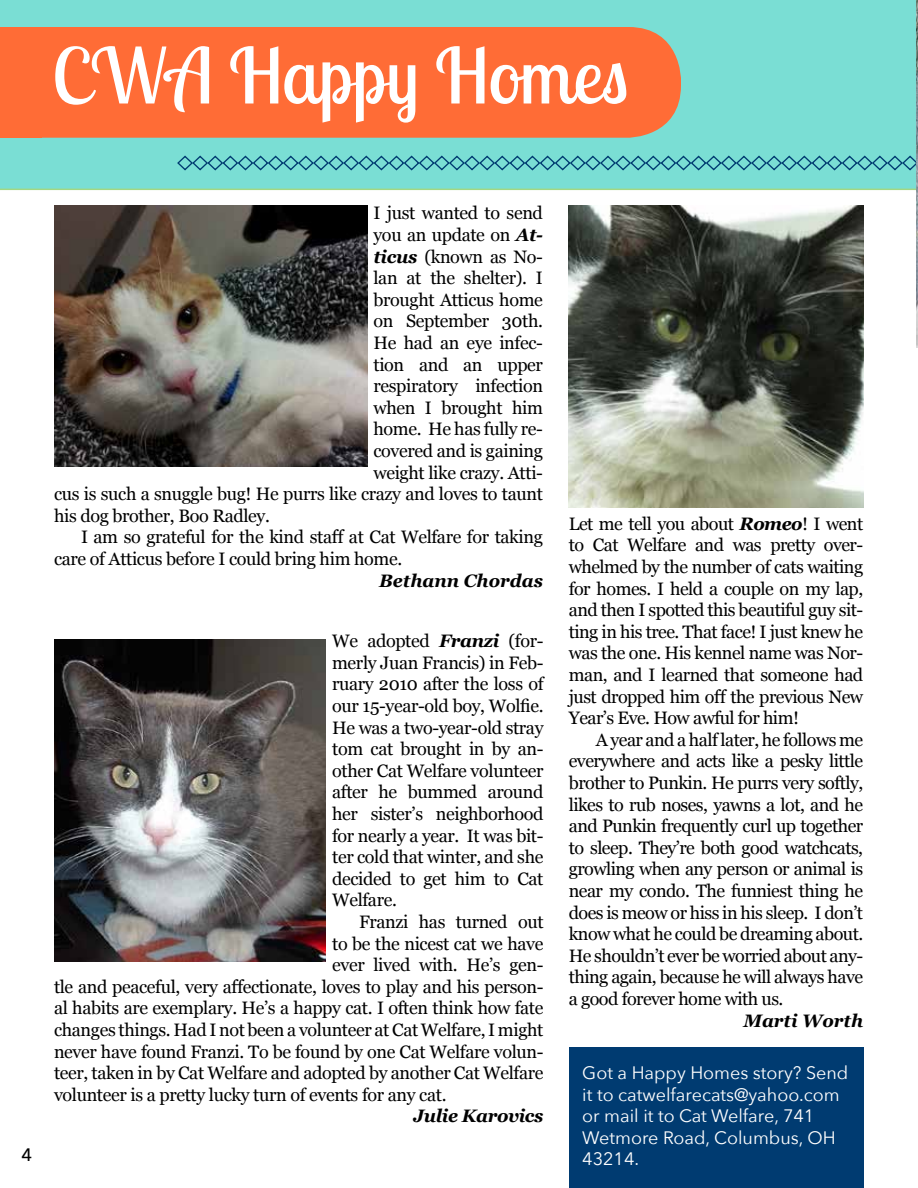
<style>
.page{position:relative;width:918px;height:1188px;background:#fff}
.page>*{position:absolute;margin:0;border:0;box-sizing:border-box;transform-origin:0 0}
.t1{font:76.5px "Lobster Two";color:#fff}
.t2{font:18px/21.6px "Georgia";letter-spacing:-.02em;color:#000;text-align:justify}
.t3{font:18px/21.6px "Avenir Next";color:#fff}
.t4{font:italic 700 18px "Georgia";color:#000}
.t5{font:italic 700 18px "Georgia";letter-spacing:-.02em;color:#000}
.t6{font:500 18px "Avenir Next";color:#000}
.s1{font-weight:700;font-style:italic}
</style>
<div class="page">
<div style="left:0;top:0;width:917px;height:190px;background:#7aded4"></div>
<div style="left:42px;top:27px;width:639px;height:111px;background:#ff6c36"></div>
<svg style="left:176px;top:155px;width:741px;height:16px;background:#5fbabe"></svg>
<div style="left:0;top:27px;width:42px;height:111px;background:#ff6c36"></div>
<img style="left:568px;top:206px;width:296px;height:302px">
<img style="left:54px;top:640px;width:271px;height:321px">
<div style="left:569px;top:1048px;width:294px;height:140px;background:#003b71"></div>
<img style="left:54px;top:206px;width:313px;height:261px">
<hr style="left:917px;top:660px;width:1px;height:528px;background:#7aded4">
<img style="left:917px;top:0;width:1px;height:348px">
<h1 class="t1" style="left:52px;top:27px;width:578px">CWA Happy Homes</h1>
<p class="t2" style="left:374px;top:202px;width:171px">I just wanted to send</p>
<p class="t2" style="left:374px;top:223px;width:171px">you an update on <span class="s1">At-</span></p>
<p class="t2" style="left:374px;top:245px;width:171px"><span class="s1">ticus</span> (known as No-</p>
<p class="t2" style="left:374px;top:266px;width:171px">lan at the shelter). I</p>
<p class="t2" style="left:374px;top:288px;width:171px">brought Atticus home</p>
<p class="t2" style="left:374px;top:310px;width:171px">on September 30th.</p>
<p class="t2" style="left:374px;top:331px;width:171px">He had an eye infec-</p>
<p class="t2" style="left:374px;top:353px;width:171px">tion and an upper</p>
<p class="t2" style="left:374px;top:374px;width:171px">respiratory infection</p>
<p class="t2" style="left:374px;top:396px;width:171px">when I brought him</p>
<p class="t2" style="left:374px;top:418px;width:171px">home. He has fully re-</p>
<p class="t2" style="left:374px;top:439px;width:171px">covered and is gaining</p>
<p class="t2" style="left:374px;top:461px;width:171px">weight like crazy. Atti-</p>
<p class="t2" style="left:54px;top:482px;width:490px">cus is such a snuggle bug! He purrs like crazy and loves to taunt</p>
<p class="t2" style="left:54px;top:504px;width:217px">his dog brother, Boo Radley.</p>
<p class="t2" style="left:81px;top:526px;width:463px">I am so grateful for the kind staff at Cat Welfare for taking</p>
<p class="t2" style="left:54px;top:547px;width:350px">care of Atticus before I could bring him home.</p>
<p class="t4" style="left:379px;top:567px;width:165px">Bethann Chordas</p>
<p class="t2" style="left:569px;top:512px;width:296px">Let me tell you about <span class="s1">Romeo</span>! I went to Cat Welfare and was pretty over&shy;whelmed by the number of cats waiting for homes. I held a couple on my lap, and then I spotted this beautiful guy sit&shy;ting in his tree. That face! I just knew he was the one. His kennel name was Nor&shy;man, and I learned that someone had just dropped him off the previous New Year’s Eve. How awful for him!</p>
<p class="t2" style="left:569px;top:728px;width:296px;text-indent:27px">A year and a half later, he follows me everywhere and acts like a pesky little brother to Punkin. He purrs very softly, likes to rub noses, yawns a lot, and he and Punkin frequently curl up together to sleep. They’re both good watchcats, growling when any person or animal is near my condo. The funniest thing he does is meow or hiss in his sleep. I don’t know what he could be dreaming about.<br>He shouldn’t ever be worried about any&shy;thing again, because he will always have a good forever home with us.</p>
<p class="t4" style="left:744px;top:1007px;width:121px">Marti Worth</p>
<p class="t2" style="left:332px;top:629px;width:213px">We adopted <span class="s1">Franzi</span> (for&shy;merly Juan Francis) in Feb&shy;ruary 2010 after the loss of our 15-year-old boy, Wolfie.<br>He was a two-year-old stray tom cat brought in by an&shy;other Cat Welfare volunteer after he bummed around her sister’s neighborhood for nearly a year. It was bit&shy;ter cold that winter, and she decided to get him to Cat Welfare.</p>
<p class="t2" style="left:359px;top:910px;width:186px">Franzi has turned out</p>
<p class="t2" style="left:332px;top:932px;width:213px">to be the nicest cat we have</p>
<p class="t2" style="left:332px;top:953px;width:213px">ever lived with. He’s gen-</p>
<p class="t2" style="left:54px;top:975px;width:491px">tle and peaceful, very affectionate, loves to play and his person-</p>
<p class="t2" style="left:54px;top:997px;width:491px">al habits are exemplary. He’s a happy cat. I often think how fate</p>
<p class="t2" style="left:54px;top:1018px;width:491px">changes things. Had I not been a volunteer at Cat Welfare, I might</p>
<p class="t2" style="left:54px;top:1040px;width:491px">never have found Franzi. To be found by one Cat Welfare volun-</p>
<p class="t2" style="left:54px;top:1061px;width:491px">teer, taken in by Cat Welfare and adopted by another Cat Welfare</p>
<p class="t2" style="left:54px;top:1083px;width:394px">volunteer is a pretty lucky turn of events for any cat.</p>
<p class="t5" style="left:413px;top:1103px;width:132px">Julie Karovics</p>
<p class="t3" style="left:582px;top:1062px;width:268px">Got a Happy Homes story? Send it to catwelfarecats@yahoo.com or mail it to Cat Welfare, 741<br>Wetmore Road, Columbus, OH</p>
<p class="t6" style="left:22px;top:1144px;width:12px">4</p>
<p class="t3" style="left:582px;top:1148px;width:58px">43214.</p>
</div>
